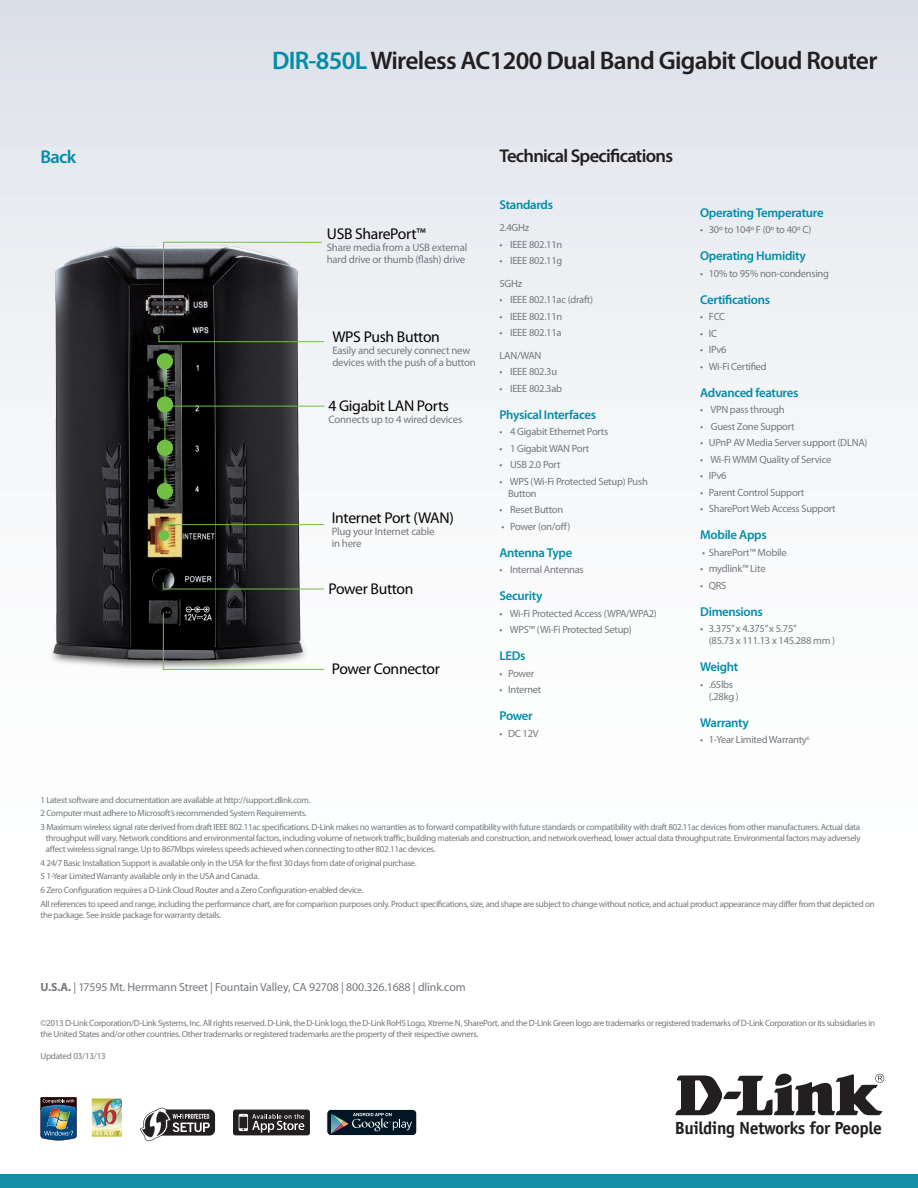
<style>
.page{position:relative;width:918px;height:1188px;background:#fff}
.page>*{position:absolute;margin:0;border:0;box-sizing:border-box;transform-origin:0 0}
.t1{font:600 25.5px "Myriad Pro";letter-spacing:-.025em;color:#231f20}
.t2{font:600 18.6px "Myriad Pro";letter-spacing:-.04em;color:#231f20}
.t3{font:600 18.6px "Myriad Pro";color:#008da8}
.t4{font:700 17.7px "Officina Sans";letter-spacing:-.025em;color:#231f20}
.Sub_Body_Text{font:15.6px "Myriad Pro";letter-spacing:-.02em;color:#040503}
.t5{font:600 12.9px "Myriad Pro";letter-spacing:-.025em;color:#008da8}
.t6{font:11.85px "Myriad Pro";letter-spacing:-.01em;color:#74787d}
.Sub_Body_Text-2{font:10.8px "Myriad Pro";letter-spacing:-.02em;color:#74787d}
.t7{font:10.5px/12px "Myriad Pro";letter-spacing:-.025em;color:#74787d}
.t8{font:9px/10.8px "Myriad Pro";letter-spacing:-.035em;color:#74787d}
.s1{color:#008da8}
.s2{font-weight:700}
</style>
<div class="page">
<div style="left:0;top:0;width:918px;height:1010px;background:linear-gradient(to bottom,#e2e5eb,#fff)"></div>
<div style="left:0;top:1174px;width:918px;height:14px;background:#148da6"></div>
<svg style="left:675px;top:1073px;width:209px;height:42px"></svg>
<img style="left:91px;top:1099px;width:31px;height:38px">
<svg style="left:40px;top:1097px;width:37px;height:43px;background:#416174"></svg>
<svg style="left:233px;top:1109px;width:77px;height:27px;background:#4f4c4d"></svg>
<div style="left:327px;top:1109px;width:90px;height:27px;background:#011622;border-radius:4px"></div>
<div style="left:327px;top:1109px;width:90px;height:27px;border:1px solid #fff;border-radius:4px"></div>
<svg style="left:331px;top:1113px;width:81px;height:21px"></svg>
<div style="left:153px;top:1109px;width:62px;height:27px;background:#231f20;border-radius:6px"></div>
<svg style="left:140px;top:1108px;width:70px;height:33px"></svg>
<img style="left:16px;top:211px;width:321px;height:487px">
<div style="left:158px;top:530px;width:11px;height:11px;background:#71bf44;border-radius:50%"></div>
<div style="left:157px;top:483px;width:16px;height:16px;background:#71bf44;border-radius:50%"></div>
<div style="left:157px;top:440px;width:16px;height:16px;background:#71bf44;border-radius:50%"></div>
<div style="left:157px;top:396px;width:16px;height:17px;background:#71bf44;border-radius:50%"></div>
<div style="left:157px;top:353px;width:16px;height:16px;background:#71bf44;border-radius:50%"></div>
<hr style="left:165px;top:361px;width:1px;height:130px;background:#71bf44">
<svg style="left:162px;top:524px;width:163px;height:10px;background:#5b604d"></svg>
<svg style="left:162px;top:582px;width:163px;height:8px"></svg>
<svg style="left:158px;top:334px;width:167px;height:8px"></svg>
<svg style="left:163px;top:612px;width:162px;height:58px"></svg>
<svg style="left:163px;top:241px;width:160px;height:73px;background:#656768"></svg>
<hr style="left:164px;top:406px;width:161px;height:1px;background:#71bf44">
<p class="t3" style="left:40px;top:145px;width:37px">Back</p>
<h1 class="t1" style="left:272px;top:44px;width:607px"><span class="s1">DIR-850L</span> Wireless AC1200 Dual Band Gigabit Cloud Router</h1>
<p class="Sub_Body_Text" style="left:327px;top:224px;width:100px">USB SharePort™</p>
<p class="Sub_Body_Text-2" style="left:327px;top:241px;width:142px">Share media from a USB external</p>
<p class="Sub_Body_Text-2" style="left:327px;top:253px;width:140px">hard drive or thumb (flash) drive</p>
<p class="Sub_Body_Text" style="left:332px;top:327px;width:109px">WPS Push Button</p>
<p class="Sub_Body_Text-2" style="left:332px;top:343px;width:140px">Easily and securely connect new</p>
<p class="Sub_Body_Text-2" style="left:332px;top:355px;width:145px">devices with the push of a button</p>
<p class="Sub_Body_Text" style="left:328px;top:397px;width:122px">4 Gigabit LAN Ports</p>
<p class="Sub_Body_Text-2" style="left:328px;top:413px;width:135px">Connects up to 4 wired devices</p>
<p class="Sub_Body_Text" style="left:332px;top:508px;width:124px">Internet Port (WAN)</p>
<p class="Sub_Body_Text-2" style="left:332px;top:525px;width:104px">Plug your Internet cable</p>
<p class="Sub_Body_Text-2" style="left:332px;top:537px;width:31px">in here</p>
<p class="Sub_Body_Text" style="left:328px;top:579px;width:87px">Power Button</p>
<p class="Sub_Body_Text" style="left:332px;top:659px;width:110px">Power Connector</p>
<p class="t2" style="left:500px;top:144px;width:175px">Technical Specifications</p>
<p class="t5" style="left:500px;top:196px;width:55px">Standards</p>
<p class="t7" style="left:500px;top:222px;width:31px">2.4GHz</p>
<p class="t7" style="left:500px;top:238px;width:64px">• IEEE 802.11n</p>
<p class="t7" style="left:500px;top:255px;width:64px">• IEEE 802.11g</p>
<p class="t7" style="left:500px;top:277px;width:24px">5GHz</p>
<p class="t7" style="left:500px;top:294px;width:95px">• IEEE 802.11ac (draft)</p>
<p class="t7" style="left:500px;top:310px;width:64px">• IEEE 802.11n</p>
<p class="t7" style="left:500px;top:327px;width:64px">• IEEE 802.11a</p>
<p class="t7" style="left:500px;top:349px;width:43px">LAN/WAN</p>
<p class="t7" style="left:500px;top:366px;width:59px">• IEEE 802.3u</p>
<p class="t7" style="left:500px;top:382px;width:64px">• IEEE 802.3ab</p>
<p class="t5" style="left:500px;top:406px;width:98px">Physical Interfaces</p>
<p class="t7" style="left:500px;top:426px;width:110px">• 4 Gigabit Ethernet Ports</p>
<p class="t7" style="left:500px;top:442px;width:91px">• 1 GigabitWAN Port</p>
<p class="t7" style="left:500px;top:459px;width:63px">• USB 2.0 Port</p>
<p class="t7" style="left:508px;top:475px;width:141px;text-indent:-9px">• WPS (Wi-Fi Protected Setup) Push<br>Button</p>
<p class="t7" style="left:500px;top:504px;width:65px">• Reset Button</p>
<p class="t7" style="left:501px;top:520px;width:71px">• Power (on/off)</p>
<p class="t5" style="left:500px;top:544px;width:74px">Antenna Type</p>
<p class="t7" style="left:500px;top:564px;width:86px">• Internal Antennas</p>
<p class="t5" style="left:500px;top:588px;width:45px">Security</p>
<p class="t7" style="left:500px;top:607px;width:159px">• Wi-Fi Protected Access (WPA/WPA2)</p>
<p class="t7" style="left:500px;top:624px;width:134px">• WPS™ (Wi-Fi Protected Setup)</p>
<p class="t5" style="left:500px;top:648px;width:28px">LEDs</p>
<p class="t7" style="left:500px;top:667px;width:36px">• Power</p>
<p class="t7" style="left:500px;top:684px;width:43px">• Internet</p>
<p class="t5" style="left:500px;top:708px;width:35px">Power</p>
<p class="t7" style="left:500px;top:727px;width:41px">• DC 12V</p>
<p class="t5" style="left:700px;top:204px;width:125px">Operating Temperature</p>
<p class="t7" style="left:700px;top:224px;width:113px">• 30º to 104º F (0º to 40º C)</p>
<p class="t5" style="left:700px;top:248px;width:107px">Operating Humidity</p>
<p class="t7" style="left:700px;top:267px;width:130px">• 10% to 95% non-condensing</p>
<p class="t5" style="left:700px;top:291px;width:71px">Certifications</p>
<p class="t7" style="left:700px;top:311px;width:27px">• FCC</p>
<p class="t7" style="left:700px;top:327px;width:18px">• IC</p>
<p class="t7" style="left:700px;top:344px;width:28px">• IPv6</p>
<p class="t7" style="left:700px;top:360px;width:68px">• Wi-Fi Certified</p>
<p class="t5" style="left:700px;top:384px;width:100px">Advanced features</p>
<p class="t7" style="left:700px;top:404px;width:86px">• VPN pass through</p>
<p class="t7" style="left:700px;top:420px;width:96px">• Guest Zone Support</p>
<p class="t7" style="left:700px;top:437px;width:169px">• UPnP AV Media Server support (DLNA)</p>
<p class="t7" style="left:700px;top:453px;width:133px">• Wi-FiWMM Quality of Service</p>
<p class="t7" style="left:700px;top:470px;width:28px">• IPv6</p>
<p class="t7" style="left:700px;top:486px;width:106px">• Parent Control Support</p>
<p class="t7" style="left:700px;top:503px;width:137px">• SharePortWeb Access Support</p>
<p class="t5" style="left:700px;top:527px;width:68px">Mobile Apps</p>
<p class="t7" style="left:702px;top:546px;width:86px">• SharePort™ Mobile</p>
<p class="t7" style="left:700px;top:563px;width:67px">• mydlink™ Lite</p>
<p class="t7" style="left:700px;top:579px;width:28px">• QRS</p>
<p class="t5" style="left:700px;top:603px;width:64px">Dimensions</p>
<p class="t7" style="left:709px;top:623px;width:128px;text-indent:-9px">• 3.375”x 4.375”x 5.75”<br>(85.73 x 111.13 x 145.288 mm )</p>
<p class="t5" style="left:700px;top:659px;width:40px">Weight</p>
<p class="t7" style="left:709px;top:678px;width:32px;text-indent:-9px">• .65lbs (.28kg )</p>
<p class="t5" style="left:700px;top:714px;width:50px">Warranty</p>
<p class="t7" style="left:700px;top:734px;width:111px">• 1-Year LimitedWarranty<sup>6</sup></p>
<p class="t8" style="left:40px;top:794px;width:272px">1 Latest software and documentation are available at http://support.dlink.com.</p>
<p class="t8" style="left:40px;top:808px;width:268px">2 Computer must adhere to Microsoft’s recommended System Requirements.</p>
<p class="t8" style="left:46px;top:822px;width:816px;text-align:justify;text-indent:-5px">3 Maximum wireless signal rate derived from draft IEEE 802.11ac specifications. D-Link makes no warranties as to forward compatibility with future standards or compatibility with draft 802.11ac devices from other manufacturers. Actual data throughput will vary. Network conditions and environmental factors, including volume of network traffic, building materials and construction, and network overhead, lower actual data throughput rate. Environmental factors may adversely affect wireless signal range. Up to 867Mbps wireless speeds achieved when connecting to other 802.11ac devices.</p>
<p class="t8" style="left:40px;top:857px;width:378px">4 24/7 Basic Installation Support is available only in the USA for the first 30 days from date of original purchase.</p>
<p class="t8" style="left:40px;top:871px;width:220px">5 1-Year LimitedWarranty available only in the USA and Canada.</p>
<p class="t8" style="left:40px;top:885px;width:325px">6 Zero Configuration requires a D-Link Cloud Router and a Zero Configuration-enabled device.</p>
<p class="t8" style="left:40px;top:899px;width:836px">All references to speed and range, including the performance chart, are for comparison purposes only. Product specifications, size, and shape are subject to change without notice, and actual product appearance may differ from that depicted on the package. See inside package for warranty details.</p>
<h3 class="t6" style="left:40px;top:980px;width:427px"><span class="s2">U.S.A.</span> | 17595 Mt. Herrmann Street | Fountain Valley, CA 92708 | 800.326.1688 | dlink.com</h3>
<p class="t8" style="left:40px;top:1017px;width:836px">©2013 D-Link Corporation/D-Link Systems, Inc. All rights reserved. D-Link, the D-Link logo, the D-Link RoHS Logo, Xtreme N, SharePort, and the D-Link Green logo are trademarks or registered trademarks of D-Link Corporation or its subsidiaries in the United States and/or other countries. Other trademarks or registered trademarks are the property of their respective owners.</p>
<p class="t8" style="left:40px;top:1050px;width:67px">Updated 03/13/13</p>
<h3 class="t4" style="left:675px;top:1117px;width:209px">Building Networks for People</h3>
</div>
